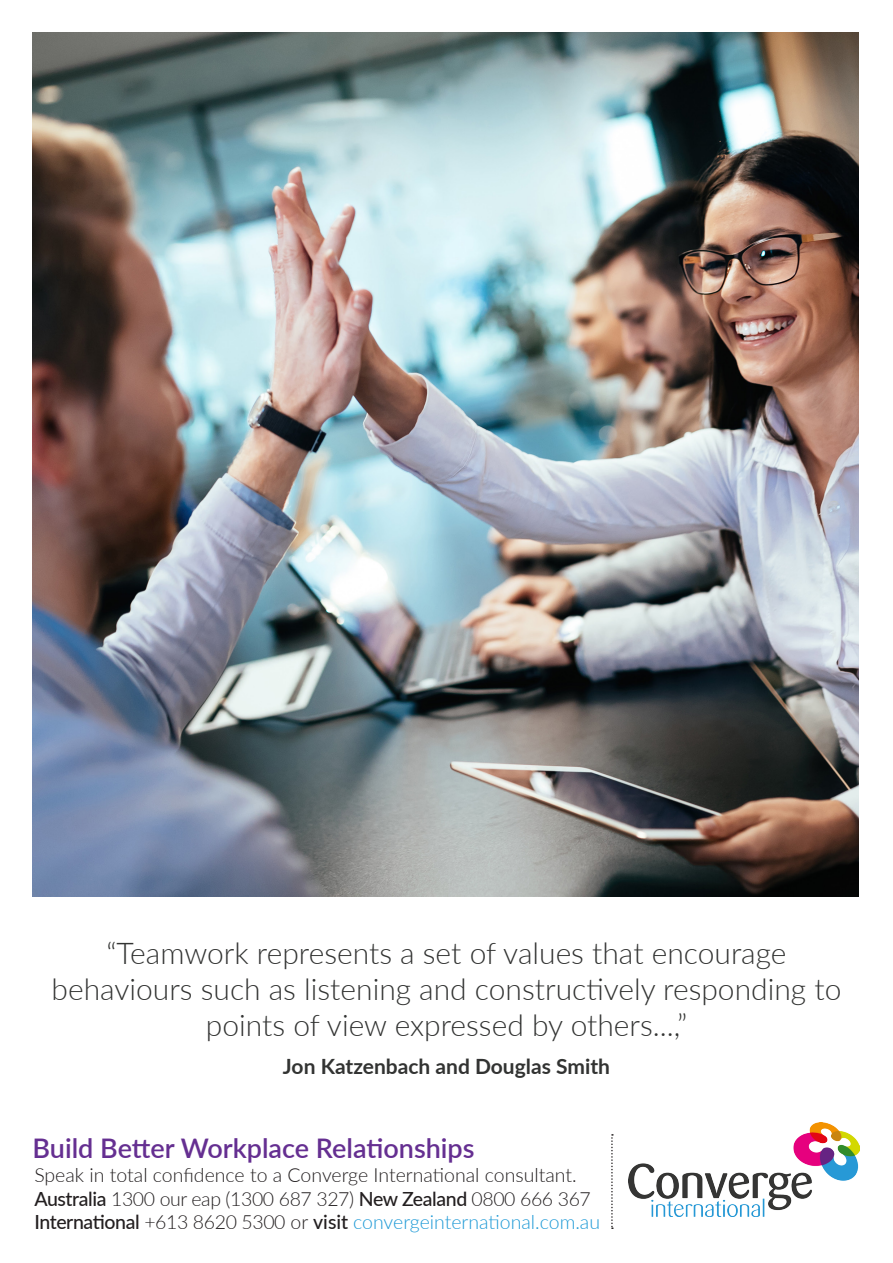
<style>
.page{position:relative;width:893px;height:1263px;background:#fff}
.page>*{position:absolute;margin:0;border:0;box-sizing:border-box;transform-origin:0 0}
.Quote__Lato{font:300 30px/36px "Lato";color:#323332;text-align:center}
.CTA__Lato{font:600 27px "Lato";color:#652f91}
.Author__Lato{font:700 21px "Lato";color:#323332}
.t1{font:300 19.5px/23.2px "Lato";letter-spacing:-.005em;color:#231f20}
.s1{font-weight:500}
.s2{color:#1d99d6}
</style>
<div class="page">
<svg style="left:611px;top:1134px;width:2px;height:95px"></svg>
<img style="left:629px;top:1122px;width:230px;height:94px">
<img style="left:33px;top:33px;width:825px;height:864px">
<p class="Quote__Lato" style="left:52px;top:934px;width:791px">“Teamwork represents a set of values that encourage behaviours such as listening and constructively responding to points of view expressed by others...,”</p>
<p class="Author__Lato" style="left:283px;top:1051px;width:328px">Jon Katzenbach and Douglas Smith</p>
<p class="CTA__Lato" style="left:33px;top:1128px;width:444px">Build Better Workplace Relationships</p>
<p class="t1" style="left:34px;top:1163px;width:567px">Speak in total confidence to a Converge International consultant.<br><span class="s1">Australia</span> 1300 our eap (1300 687 327) <span class="s1">New Zealand</span> 0800 666 367<br><span class="s1">International</span> +613 8620 5300 or <span class="s1">visit</span> <span class="s2">convergeinternational.com.au</span></p>
</div>
